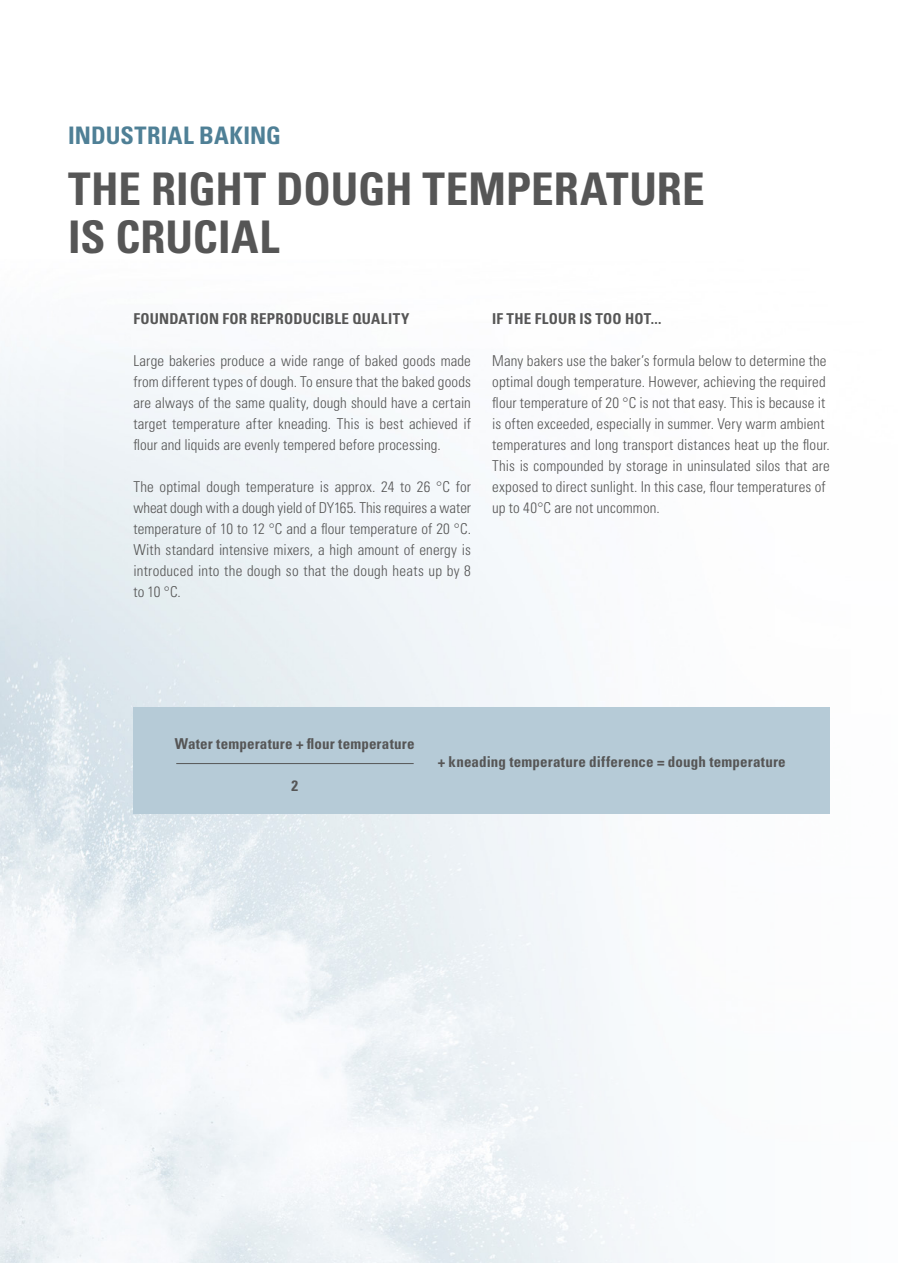
<style>
.page{position:relative;width:898px;height:1263px;background:#fff}
.page>*{position:absolute;margin:0;border:0;box-sizing:border-box;transform-origin:0 0}
.t1{font:700 condensed 45px/48px "Univers LT Std";color:#565656}
.t2{font:700 condensed 24.15px "Univers LT Std";letter-spacing:.005em;color:#4f8096}
.t3{font:300 condensed 15px/21px "Univers LT Std";letter-spacing:.01em;color:#565656;text-align:justify}
.t4{font:700 condensed 15px "Univers LT Std";letter-spacing:.015em;color:#565656}
</style>
<div class="page">
<img style="left:0;top:346px;width:830px;height:917px">
<div style="left:133px;top:707px;width:696px;height:106px;background:#b6cbd7"></div>
<hr style="left:176px;top:763px;width:237px;height:1px;background:#565656">
<h2 class="t2" style="left:68px;top:121px;width:214px">INDUSTRIAL BAKING</h2>
<h1 class="t1" style="left:68px;top:165px;width:637px">THE RIGHT DOUGH TEMPERATURE<br>IS CRUCIAL</h1>
<p class="t4" style="left:133px;top:310px;width:277px">FOUNDATION FOR REPRODUCIBLE QUALITY</p>
<p class="t3" style="left:133px;top:351px;width:339px">Large bakeries produce a wide range of baked goods made from different types of dough. To ensure that the baked goods are always of the same quality, dough should have a certain target temperature after kneading. This is best achieved if flour and liquids are evenly tempered before processing.</p>
<p class="t3" style="left:133px;top:477px;width:339px">The optimal dough temperature is approx. 24 to 26 °C for wheat dough with a dough yield of DY165. This requires a water temperature of 10 to 12 °C and a flour temperature of 20 °C.<br>With standard intensive mixers, a high amount of energy is introduced into the dough so that the dough heats up by 8 to 10 °C.</p>
<p class="t4" style="left:492px;top:310px;width:171px">IF THE FLOUR IS TOO HOT...</p>
<p class="t3" style="left:492px;top:351px;width:339px;text-align:left">Many bakers use the baker’s formula below to determine the optimal dough temperature. However, achieving the required flour temperature of 20 °C is not that easy. This is because it is often exceeded, especially in summer. Very warm ambient temperatures and long transport distances heat up the flour.<br>This is compounded by storage in uninsulated silos that are exposed to direct sunlight. In this case, flour temperatures of up to 40°C are not uncommon.</p>
<p class="t4" style="left:175px;top:734px;width:241px">Water temperature + flour temperature</p>
<p class="t4" style="left:291px;top:776px;width:8px">2</p>
<p class="t4" style="left:437px;top:753px;width:349px">+ kneading temperature difference = dough temperature</p>
</div>
